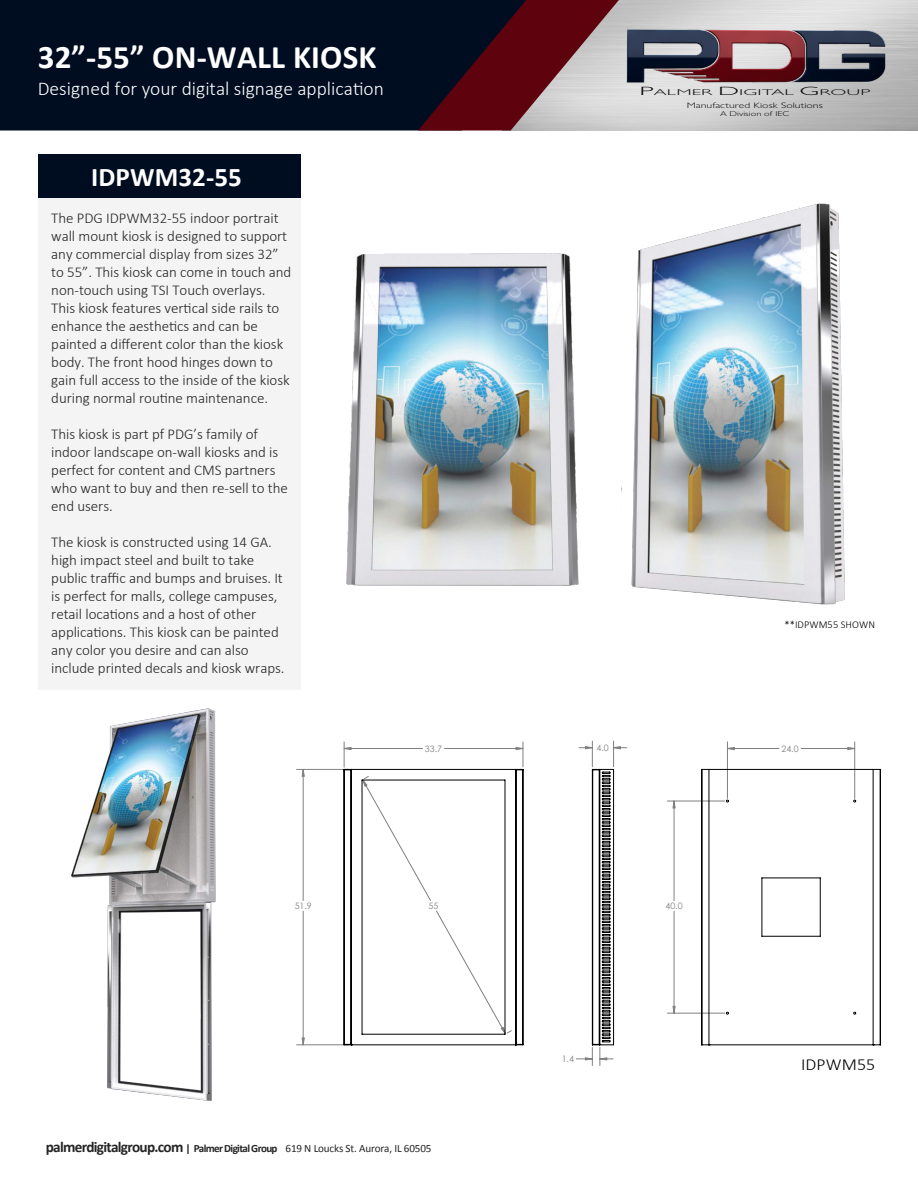
<style>
.page{position:relative;width:918px;height:1188px;background:#fff}
.page>*{position:absolute;margin:0;border:0;box-sizing:border-box;transform-origin:0 0}
.t1{font:700 33px "Calibri";letter-spacing:.005em;color:#fff}
.t2{font:700 27px "Calibri";letter-spacing:.005em;color:#fff}
.t3{font:300 19.5px "Calibri";color:#fff}
.t4{font:300 16.8px "Calibri";letter-spacing:.005em;color:#000;scale:1.07 1}
.t5{font:300 15px/18px "Calibri";letter-spacing:-.005em;color:#252525}
.t6{font:11.1px "Calibri";letter-spacing:-.015em;color:#252525}
.t7{font:300 10.5px "Calibri";letter-spacing:.005em;color:#000}
.t8{font:8.85px "Century Gothic";color:#808080}
.t9{font:300 8.4px "Gill Sans Nova";color:#070606;scale:2.37 1}
.t10{font:300 7.95px "Gill Sans Nova";color:#070606;scale:1.49 1}
.t11{font:300 6.9px "Gill Sans Nova";color:#070606;scale:1.49 1}
.s1{font-weight:700;font-size:15.3px}
.s2{font-weight:700}
.s3{font-size:12px}
</style>
<div class="page">
<img style="left:571px;top:0;width:347px;height:131px">
<div style="left:0;top:0;width:418px;height:130px;background:#000d21"></div>
<svg style="left:418px;top:0;width:201px;height:130px"></svg>
<div style="left:38px;top:192px;width:263px;height:498px;background:#f4f4f4"></div>
<div style="left:38px;top:154px;width:263px;height:44px;background:#000d21"></div>
<svg style="left:351px;top:747px;width:504px;height:313px"></svg>
<svg style="left:351px;top:768px;width:172px;height:278px"></svg>
<svg style="left:592px;top:769px;width:22px;height:276px"></svg>
<svg style="left:701px;top:769px;width:180px;height:276px"></svg>
<img style="left:633px;top:203px;width:212px;height:402px">
<img style="left:71px;top:708px;width:280px;height:393px">
<img style="left:346px;top:253px;width:287px;height:334px">
<h1 class="t1" style="left:38px;top:36px;width:340px">32”-55” ON-WALL KIOSK</h1>
<h3 class="t3" style="left:38px;top:77px;width:348px">Designed for your digital signage application</h3>
<h2 class="t2" style="left:91px;top:160px;width:152px">IDPWM32-55</h2>
<p class="t5" style="left:51px;top:209px;width:242px">The PDG IDPWM32-55 indoor portrait wall mount kiosk is designed to support any commercial display from sizes 32” to 55”. This kiosk can come in touch and non-touch using TSI Touch overlays.<br>This kiosk features vertical side rails to enhance the aesthetics and can be painted a different color than the kiosk body. The front hood hinges down to gain full access to the inside of the kiosk during normal routine maintenance.</p>
<p class="t5" style="left:51px;top:425px;width:238px">This kiosk is part pf PDG’s family of indoor landscape on-wall kiosks and is perfect for content and CMS partners who want to buy and then re-sell to the end users.</p>
<p class="t5" style="left:51px;top:533px;width:235px">The kiosk is constructed using 14 GA. high impact steel and built to take public traffic and bumps and bruises. It is perfect for malls, college campuses, retail locations and a host of other applications. This kiosk can be painted any color you desire and can also include printed decals and kiosk wraps.</p>
<p class="t8" style="left:425px;top:742px;width:19px">33.7</p>
<p class="t8" style="left:295px;top:900px;width:19px">51.9</p>
<p class="t8" style="left:429px;top:900px;width:11px">55</p>
<p class="t6" style="left:46px;top:1142px;width:387px"><span class="s1">palmerdigitalgroup.com</span> <span class="s2">| Palmer Digital Group</span> 619 N Loucks St. Aurora, IL 60505</p>
<p class="t9" style="left:640px;top:87px;width:99px"><span class="s3">P</span>ALMER <span class="s3">D</span>IGITAL <span class="s3">G</span>ROUP</p>
<p class="t10" style="left:687px;top:100px;width:93px">Manufactured Kiosk Solutions</p>
<p class="t11" style="left:720px;top:109px;width:48px">A Division of IEC</p>
<p class="t8" style="left:597px;top:742px;width:14px">4.0</p>
<p class="t8" style="left:562px;top:1053px;width:14px">1.4</p>
<p class="t8" style="left:666px;top:900px;width:19px">40.0</p>
<p class="t7" style="left:784px;top:618px;width:92px">**IDPWM55 SHOWN</p>
<p class="t8" style="left:782px;top:742px;width:19px">24.0</p>
<p class="t4" style="left:801px;top:1054px;width:71px">IDPWM55</p>
</div>
